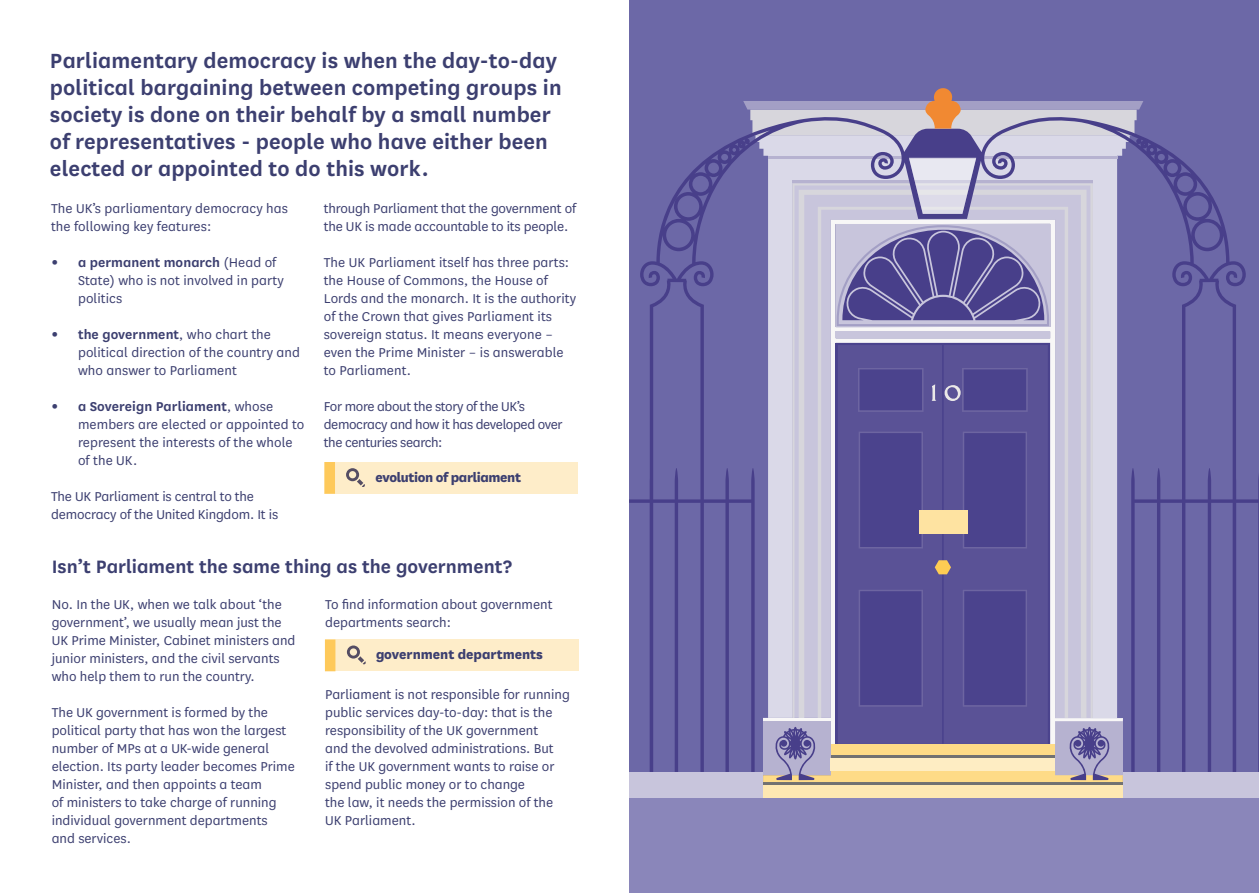
<style>
.page{position:relative;width:1259px;height:893px;background:#fff}
.page>*{position:absolute;margin:0;border:0;box-sizing:border-box;transform-origin:0 0}
.t1{font:24px/27px "National LFSN Semibold";letter-spacing:.005em;color:#3c3f70}
.t2{font:21px "National LFSN Semibold";color:#3c3f70}
.t3{font:15px/18px "National LFSN Book";color:#3c3f70}
.t4{font:15px/18px "National LFSN Book";letter-spacing:-.025em;color:#3c3f70}
.t5{font:15px "National LFSN Semibold";letter-spacing:.005em;color:#3c3f70}
.t6{font:15px "National LFSN Extrabold";letter-spacing:-.02em;color:#3c3f70}
.t7{font:15px "National LFSN Extrabold";color:#3c3f70}
.s1{font-family:"Calibri"}
.s2{font-family:"National LFSN Book"}
</style>
<div class="page">
<div style="left:324px;top:462px;width:254px;height:32px;background:#feedc9"></div>
<div style="left:324px;top:462px;width:11px;height:32px;background:#fec95a"></div>
<svg style="left:346px;top:468px;width:19px;height:19px"></svg>
<div style="left:325px;top:639px;width:253px;height:32px;background:#feedc9"></div>
<div style="left:325px;top:639px;width:10px;height:32px;background:#fec95a"></div>
<svg style="left:347px;top:645px;width:19px;height:19px"></svg>
<div style="left:629px;top:784px;width:630px;height:109px;background:#8a86ba"></div>
<div style="left:629px;top:0;width:630px;height:791px;background:#6c68a7"></div>
<div style="left:763px;top:782px;width:360px;height:13px;background:#717171"></div>
<div style="left:763px;top:785px;width:360px;height:13px;background:#fee8b2"></div>
<div style="left:629px;top:772px;width:134px;height:26px;background:#c8c5dc"></div>
<div style="left:1122px;top:772px;width:137px;height:26px;background:#c8c5dc"></div>
<svg style="left:629px;top:135px;width:630px;height:637px"></svg>
<svg style="left:763px;top:345px;width:360px;height:437px"></svg>
<div style="left:831px;top:758px;width:224px;height:13px;background:#feedc3"></div>
<svg style="left:909px;top:158px;width:67px;height:56px"></svg>
<svg style="left:743px;top:88px;width:400px;height:47px"></svg>
<h1 class="t1" style="left:50px;top:46px;width:513px">Parliamentary democracy is when the day-to-day political bargaining between competing groups in society is done on their behalf by a small number of representatives - people who have either been elected or appointed to do this work.</h1>
<p class="t3" style="left:51px;top:199px;width:238px">The UK’s parliamentary democracy has the following key features:</p>
<p class="t5" style="left:51px;top:252px;width:227px"><span class="s1">•</span> a permanent monarch <span class="s2">(Head of</span></p>
<p class="t3" style="left:78px;top:271px;width:207px">State) who is not involved in party politics</p>
<p class="t5" style="left:51px;top:324px;width:221px"><span class="s1">•</span> the government<span class="s2">, who chart the</span></p>
<p class="t3" style="left:78px;top:343px;width:223px">political direction of the country and who answer to Parliament</p>
<p class="t5" style="left:51px;top:396px;width:224px"><span class="s1">•</span> a Sovereign Parliament<span class="s2">, whose</span></p>
<p class="t3" style="left:78px;top:415px;width:228px">members are elected or appointed to represent the interests of the whole of the UK.</p>
<p class="t3" style="left:51px;top:487px;width:229px">The UK Parliament is central to the democracy of the United Kingdom. It is</p>
<p class="t3" style="left:324px;top:199px;width:254px">through Parliament that the government of the UK is made accountable to its people.</p>
<p class="t3" style="left:324px;top:253px;width:254px">The UK Parliament itself has three parts: the House of Commons, the House of Lords and the monarch. It is the authority of the Crown that gives Parliament its sovereign status. It means everyone – even the Prime Minister – is answerable to Parliament.</p>
<p class="t4" style="left:324px;top:397px;width:240px">For more about the story of the UK’s democracy and how it has developed over the centuries search:</p>
<p class="t6" style="left:375px;top:466px;width:147px">evolution of parliament</p>
<h2 class="t2" style="left:52px;top:552px;width:462px">Isn’t Parliament the same thing as the government?</h2>
<p class="t3" style="left:52px;top:595px;width:245px">No. In the UK, when we talk about ‘the government’, we usually mean just the UK Prime Minister, Cabinet ministers and junior ministers, and the civil servants who help them to run the country.</p>
<p class="t3" style="left:52px;top:703px;width:245px">The UK government is formed by the political party that has won the largest number of MPs at a UK-wide general election. Its party leader becomes Prime Minister, and then appoints a team<br>of ministers to take charge of running individual government departments<br>and services.</p>
<p class="t3" style="left:325px;top:595px;width:229px">To find information about government departments search:</p>
<p class="t7" style="left:376px;top:644px;width:169px">government departments</p>
<p class="t3" style="left:325px;top:685px;width:246px">Parliament is not responsible for running public services day-to-day: that is the responsibility of the UK government<br>and the devolved administrations. But<br>if the UK government wants to raise or spend public money or to change<br>the law, it needs the permission of the UK Parliament.</p>
</div>
